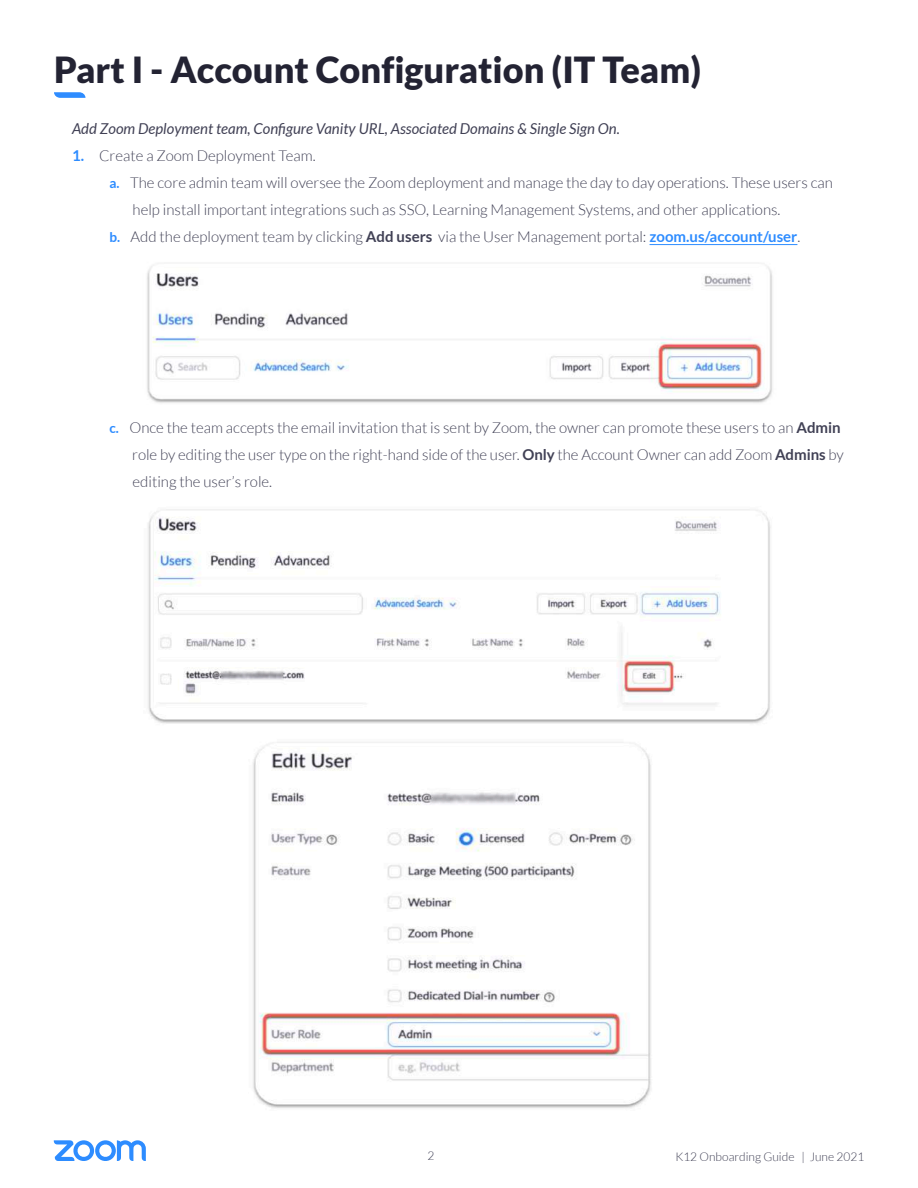
<style>
.page{position:relative;width:918px;height:1188px;background:#fff}
.page>*{position:absolute;margin:0;border:0;box-sizing:border-box;transform-origin:0 0}
.t1{font:900 36px "Lato";color:#232333}
.t2{font:300 15px/27px "Lato";color:#414155}
.t3{font:italic 15px "Lato";color:#414155}
.t4{font:300 12px "Lato";color:#414155}
.s1{font-weight:700;color:#2d8cff}
.s2{font-weight:700;font-size:13.5px;color:#2d8cff}
.s3{font-weight:700}
</style>
<div class="page">
<svg style="left:54px;top:1140px;width:92px;height:21px"></svg>
<svg style="left:54px;top:92px;width:32px;height:6px"></svg>
<hr style="left:650px;top:244px;width:147px;height:1px;background:#2d8cff">
<img style="left:147px;top:265px;width:626px;height:138px">
<img style="left:148px;top:509px;width:623px;height:215px">
<img style="left:253px;top:742px;width:398px;height:366px">
<h1 class="t1" style="left:54px;top:49px;width:649px">Part I - Account Configuration (IT Team)</h1>
<p class="t3" style="left:72px;top:120px;width:549px">Add Zoom Deployment team, Configure Vanity URL, Associated Domains &amp; Single Sign On.</p>
<p class="t2" style="left:72px;top:142px;width:245px"><span class="s1">1.</span> Create a Zoom Deployment Team.</p>
<p class="t2" style="left:110px;top:169px;width:725px"><span class="s2">a.</span> The core admin team will oversee the Zoom deployment and manage the day to day operations. These users can</p>
<p class="t2" style="left:133px;top:196px;width:649px">help install important integrations such as SSO, Learning Management Systems, and other applications.</p>
<p class="t2" style="left:110px;top:223px;width:692px"><span class="s2">b.</span> Add the deployment team by clicking <span class="s3">Add users</span> via the User Management portal: <span class="s1">zoom.us/account/user</span>.</p>
<p class="t2" style="left:132px;top:414px;width:713px;text-indent:-23px"><span class="s2">c.</span> Once the team accepts the email invitation that is sent by Zoom, the owner can promote these users to an <span class="s3">Admin </span>role by editing the user type on the right-hand side of the user. <span class="s3">Only</span> the Account Owner can add Zoom <span class="s3">Admins</span> by editing the user’s role.</p>
<p class="t4" style="left:427px;top:1150px;width:8px">2</p>
<p class="t4" style="left:675px;top:1150px;width:190px">K12 Onboarding Guide | June 2021</p>
</div>
